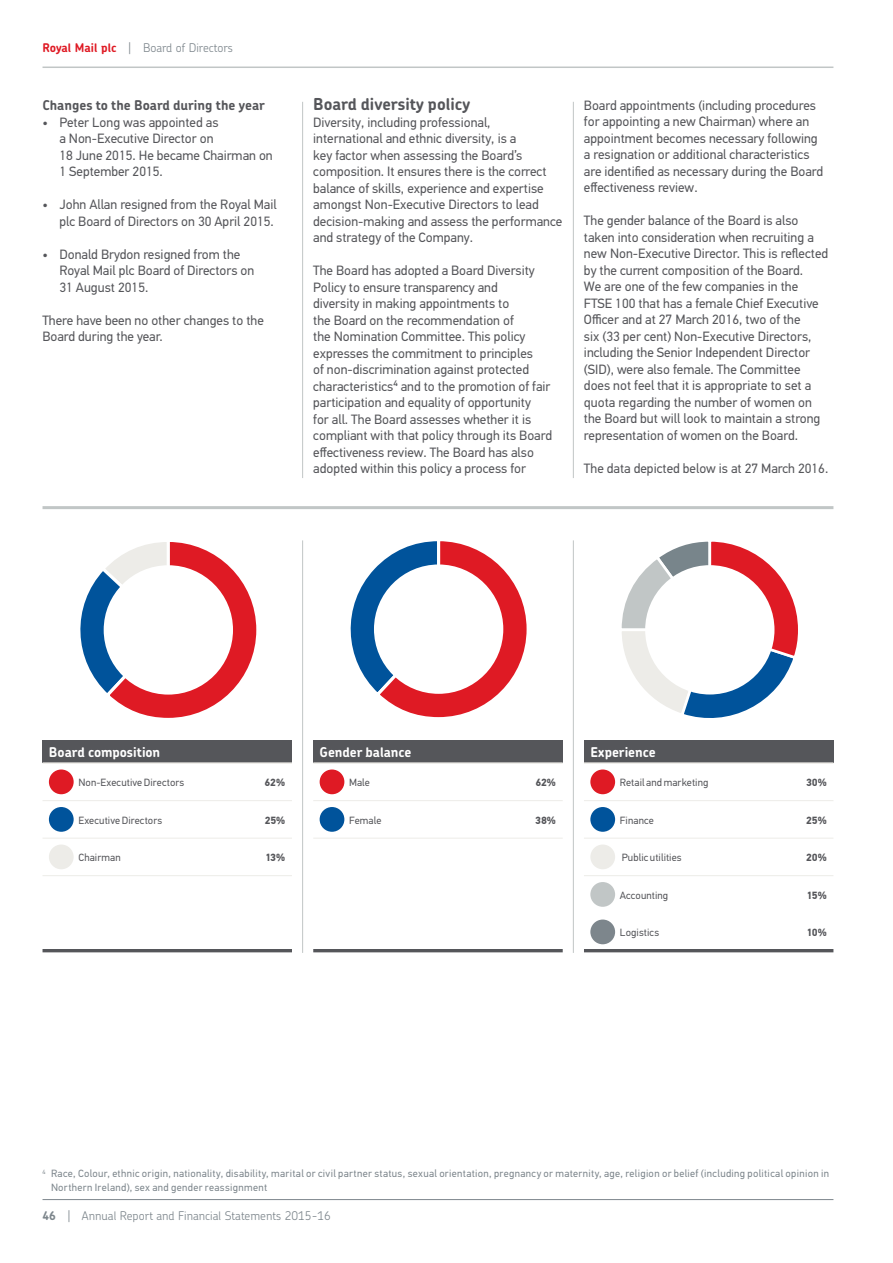
<style>
.page{position:relative;width:893px;height:1263px;background:#fff}
.page>*{position:absolute;margin:0;border:0;box-sizing:border-box;transform-origin:0 0}
.t1{font:700 16.5px "Chevin Std";color:#55565a}
.t2{font:13.5px/16.5px "PF Din Text Std";color:#55565a}
.t3{font:700 13.5px "Chevin Std";letter-spacing:-.005em;color:#fff}
.t4{font:700 13.5px "Chevin Std";color:#55565a}
.t5{font:300 12px "Chevin Std";color:#7d868c}
.t6{font:10.5px/13.5px "PF Din Text Std";letter-spacing:.03em;color:#7d868c}
.t7{font:10.5px "PF Din Text Std";letter-spacing:.01em;color:#55565a}
.t8{font:700 10.5px "PF Din Text Std";letter-spacing:-.015em;color:#55565a}
.s1{font-weight:700;color:#df1a24}
.s2{font-weight:700}
</style>
<div class="page">
<hr style="left:43px;top:506px;width:790px;height:3px;background:#c1c6c6">
<hr style="left:573px;top:540px;width:1px;height:413px;background:#c1c6c6">
<hr style="left:302px;top:540px;width:1px;height:413px;background:#c1c6c6">
<div style="left:43px;top:740px;width:249px;height:23px;background:#55565a"></div>
<hr style="left:43px;top:800px;width:249px;height:1px;background:#edece8">
<hr style="left:43px;top:838px;width:249px;height:1px;background:#edece8">
<hr style="left:43px;top:875px;width:249px;height:1px;background:#edece8">
<hr style="left:43px;top:762px;width:249px;height:2px;background:#edece8">
<hr style="left:43px;top:949px;width:249px;height:3px;background:#55565a">
<svg style="left:80px;top:542px;width:177px;height:176px"></svg>
<div style="left:104px;top:565px;width:129px;height:130px;background:#fff;border-radius:50%"></div>
<div style="left:49px;top:769px;width:25px;height:25px;background:#df1a24;border-radius:50%"></div>
<div style="left:49px;top:807px;width:25px;height:25px;background:#00539b;border-radius:50%"></div>
<div style="left:49px;top:844px;width:25px;height:25px;background:#edece8;border-radius:50%"></div>
<div style="left:313px;top:740px;width:250px;height:23px;background:#55565a"></div>
<hr style="left:313px;top:800px;width:250px;height:1px;background:#edece8">
<hr style="left:313px;top:838px;width:250px;height:1px;background:#edece8">
<hr style="left:313px;top:949px;width:250px;height:3px;background:#55565a">
<hr style="left:313px;top:762px;width:250px;height:2px;background:#edece8">
<svg style="left:350px;top:541px;width:177px;height:177px"></svg>
<div style="left:374px;top:564px;width:129px;height:130px;background:#fff;border-radius:50%"></div>
<div style="left:320px;top:769px;width:24px;height:25px;background:#df1a24;border-radius:50%"></div>
<div style="left:320px;top:807px;width:24px;height:25px;background:#00539b;border-radius:50%"></div>
<div style="left:584px;top:740px;width:249px;height:23px;background:#55565a"></div>
<hr style="left:584px;top:800px;width:249px;height:1px;background:#edece8">
<hr style="left:584px;top:838px;width:249px;height:1px;background:#edece8">
<hr style="left:584px;top:875px;width:249px;height:1px;background:#edece8">
<hr style="left:584px;top:949px;width:249px;height:3px;background:#55565a">
<hr style="left:584px;top:762px;width:249px;height:2px;background:#edece8">
<svg style="left:621px;top:541px;width:177px;height:177px"></svg>
<div style="left:645px;top:565px;width:129px;height:129px;background:#fff;border-radius:50%"></div>
<div style="left:590px;top:769px;width:25px;height:25px;background:#df1a24;border-radius:50%"></div>
<div style="left:590px;top:807px;width:25px;height:25px;background:#00539b;border-radius:50%"></div>
<div style="left:590px;top:844px;width:25px;height:25px;background:#edece8;border-radius:50%"></div>
<div style="left:590px;top:882px;width:25px;height:25px;background:#c1c6c6;border-radius:50%"></div>
<div style="left:590px;top:919px;width:25px;height:25px;background:#7d868c;border-radius:50%"></div>
<hr style="left:573px;top:102px;width:1px;height:376px;background:#c1c6c6">
<hr style="left:302px;top:102px;width:1px;height:376px;background:#c1c6c6">
<hr style="left:43px;top:67px;width:790px;height:1px;background:#c1c6c6">
<hr style="left:43px;top:1199px;width:790px;height:1px;background:#7d868c">
<p class="t5" style="left:43px;top:39px;width:192px"><span class="s1">Royal Mail plc</span> | Board of Directors</p>
<h3 class="t4" style="left:42px;top:96px;width:224px">Changes to the Board during the year</h3>
<p class="t2" style="left:59px;top:114px;width:215px;text-indent:-17px">• Peter Long was appointed as<br>a Non‑Executive Director on<br>18 June 2015. He became Chairman on<br>1 September 2015.</p>
<p class="t2" style="left:42px;top:196px;width:236px;text-align:right">• John Allan resigned from the Royal Mail plc Board of Directors on 30 April 2015.</p>
<p class="t2" style="left:59px;top:246px;width:196px;text-indent:-17px">• Donald Brydon resigned from the<br>Royal Mail plc Board of Directors on<br>31 August 2015.</p>
<p class="t2" style="left:42px;top:312px;width:223px">There have been no other changes to the<br>Board during the year.</p>
<h2 class="t1" style="left:313px;top:93px;width:158px">Board diversity policy</h2>
<p class="t2" style="left:313px;top:114px;width:251px">Diversity, including professional, international and ethnic diversity, is a<br>key factor when assessing the Board’s composition. It ensures there is the correct balance of skills, experience and expertise amongst Non‑Executive Directors to lead decision‑making and assess the performance and strategy of the Company.</p>
<p class="t2" style="left:313px;top:262px;width:240px">The Board has adopted a Board Diversity Policy to ensure transparency and<br>diversity in making appointments to<br>the Board on the recommendation of<br>the Nomination Committee. This policy expresses the commitment to principles<br>of non‑discrimination against protected characteristics⁴ and to the promotion of fair participation and equality of opportunity<br>for all. The Board assesses whether it is compliant with that policy through its Board effectiveness review. The Board has also adopted within this policy a process for</p>
<p class="t2" style="left:584px;top:97px;width:241px">Board appointments (including procedures for appointing a new Chairman) where an appointment becomes necessary following a resignation or additional characteristics are identified as necessary during the Board effectiveness review.</p>
<p class="t2" style="left:584px;top:213px;width:246px">The gender balance of the Board is also taken into consideration when recruiting a new Non‑Executive Director. This is reflected by the current composition of the Board.<br>We are one of the few companies in the FTSE 100 that has a female Chief Executive Officer and at 27 March 2016, two of the<br>six (33 per cent) Non‑Executive Directors, including the Senior Independent Director (SID), were also female. The Committee does not feel that it is appropriate to set a quota regarding the number of women on the Board but will look to maintain a strong representation of women on the Board.</p>
<p class="t2" style="left:584px;top:460px;width:246px">The data depicted below is at 27 March 2016.</p>
<p class="t3" style="left:49px;top:743px;width:113px">Board composition</p>
<p class="t7" style="left:78px;top:776px;width:107px">Non‑Executive Directors</p>
<p class="t8" style="left:265px;top:776px;width:22px">62%</p>
<p class="t7" style="left:78px;top:814px;width:85px">Executive Directors</p>
<p class="t8" style="left:265px;top:813px;width:22px">25%</p>
<p class="t7" style="left:78px;top:851px;width:44px">Chairman</p>
<p class="t8" style="left:265px;top:851px;width:22px">13%</p>
<p class="t3" style="left:320px;top:743px;width:93px">Gender balance</p>
<p class="t7" style="left:349px;top:776px;width:22px">Male</p>
<p class="t8" style="left:535px;top:776px;width:22px">62%</p>
<p class="t7" style="left:349px;top:814px;width:34px">Female</p>
<p class="t8" style="left:535px;top:813px;width:23px">38%</p>
<p class="t3" style="left:590px;top:743px;width:67px">Experience</p>
<p class="t7" style="left:620px;top:776px;width:90px">Retail and marketing</p>
<p class="t8" style="left:806px;top:776px;width:23px">30%</p>
<p class="t7" style="left:620px;top:814px;width:35px">Finance</p>
<p class="t8" style="left:806px;top:813px;width:22px">25%</p>
<p class="t7" style="left:622px;top:851px;width:61px">Public utilities</p>
<p class="t8" style="left:806px;top:851px;width:22px">20%</p>
<p class="t7" style="left:620px;top:889px;width:50px">Accounting</p>
<p class="t8" style="left:807px;top:888px;width:22px">15%</p>
<p class="t7" style="left:620px;top:926px;width:41px">Logistics</p>
<p class="t8" style="left:806px;top:926px;width:22px">10%</p>
<p class="t6" style="left:51px;top:1167px;width:779px;text-indent:-9px"><sup>4</sup> Race, Colour, ethnic origin, nationality, disability, marital or civil partner status, sexual orientation, pregnancy or maternity, age, religion or belief (including political opinion in<br>Northern Ireland), sex and gender reassignment</p>
<p class="t5" style="left:43px;top:1207px;width:290px"><span class="s2">46</span> | Annual Report and Financial Statements 2015-16</p>
</div>
